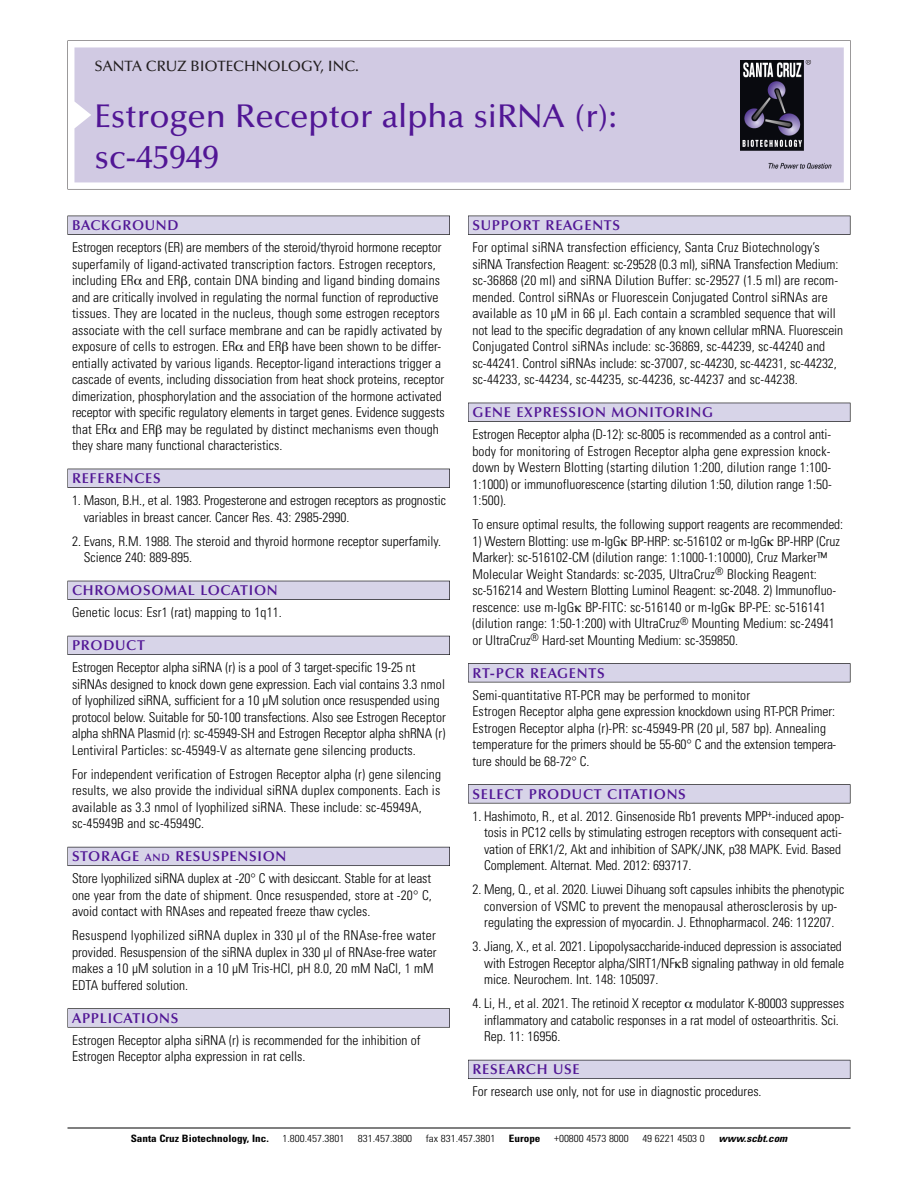
<style>
.page{position:relative;width:918px;height:1188px;background:#fff}
.page>*{position:absolute;margin:0;border:0;box-sizing:border-box;transform-origin:0 0}
.t1{font:500 33px/40.5px "Optima";color:#511695}
.t2{font:500 15px "Optima";color:#231f20}
.t3{font:600 14.25px "Optima";letter-spacing:.05em;color:#511695}
.t4{font:300 condensed 13.5px/16.5px "Univers";color:#000}
.t5{font:300 condensed 10.2px "Univers";color:#000;scale:1.1 1}
.t6{font:700 condensed 10.2px "Univers";color:#000;scale:1.1 1}
.t7{font:italic 700 condensed 10.2px "Univers";color:#000;scale:1.1 1}
.s1{font-size:10.65px}
</style>
<div class="page">
<svg style="left:68px;top:40px;width:783px;height:149px"></svg>
<div style="left:74px;top:47px;width:770px;height:135px;background:#d1cae3"></div>
<img style="left:741px;top:60px;width:90px;height:108px">
<div style="left:68px;top:216px;width:382px;height:19px;background:#535256"></div>
<div style="left:68px;top:216px;width:381px;height:18px;background:#d7d4e8"></div>
<div style="left:68px;top:469px;width:382px;height:19px;background:#525156"></div>
<div style="left:68px;top:469px;width:381px;height:18px;background:#d7d4e8"></div>
<div style="left:68px;top:581px;width:382px;height:19px;background:#515057"></div>
<div style="left:68px;top:581px;width:381px;height:18px;background:#d7d4e8"></div>
<div style="left:68px;top:636px;width:382px;height:19px;background:#535259"></div>
<div style="left:68px;top:636px;width:381px;height:18px;background:#d7d4e8"></div>
<div style="left:68px;top:847px;width:382px;height:19px;background:#595860"></div>
<div style="left:68px;top:847px;width:381px;height:18px;background:#d7d4e8"></div>
<svg style="left:68px;top:1008px;width:382px;height:20px"></svg>
<div style="left:68px;top:1009px;width:381px;height:18px;background:#d7d4e8"></div>
<div style="left:468px;top:216px;width:382px;height:19px;background:#535256"></div>
<div style="left:468px;top:216px;width:382px;height:18px;background:#d7d4e8"></div>
<div style="left:468px;top:403px;width:382px;height:19px;background:#525156"></div>
<div style="left:468px;top:403px;width:382px;height:18px;background:#d7d4e8"></div>
<div style="left:468px;top:663px;width:382px;height:19px;background:#545357"></div>
<div style="left:468px;top:664px;width:382px;height:18px;background:#d7d4e8"></div>
<div style="left:468px;top:784px;width:382px;height:19px;background:#575659"></div>
<div style="left:468px;top:785px;width:382px;height:18px;background:#d7d4e8"></div>
<div style="left:468px;top:1060px;width:382px;height:19px;background:#595860"></div>
<div style="left:468px;top:1060px;width:382px;height:18px;background:#d7d4e8"></div>
<hr style="left:68px;top:1128px;width:782px;height:1px;background:#000">
<p class="t2" style="left:94px;top:60px;width:266px">SANTA CRUZ BIOTECHNOLOGY, INC.</p>
<p class="t1" style="left:94px;top:99px;width:524px">Estrogen Receptor alpha siRNA (r): sc-45949</p>
<p class="t3" style="left:72px;top:219px;width:108px">BACKGROUND</p>
<p class="t4" style="left:72px;top:240px;width:374px">Estrogen receptors (ER) are members of the steroid/thyroid hormone receptor superfamily of ligand-activated transcription factors. Estrogen receptors, including ER and ER , contain DNA binding and ligand binding domains and are critically involved in regulating the normal function of reproductive tissues. They are located in the nucleus, though some estrogen receptors associate with the cell surface membrane and can be rapidly activated by exposure of cells to estrogen. ER and ER have been shown to be differ&shy;entially activated by various ligands. Receptor-ligand interactions trigger a cascade of events, including dissociation from heat shock proteins, receptor dimerization, phosphorylation and the association of the hormone activated receptor with specific regulatory elements in target genes. Evidence suggests that ER and ER may be regulated by distinct mechanisms even though they share many functional characteristics.</p>
<p class="t3" style="left:72px;top:472px;width:90px">REFERENCES</p>
<p class="t4" style="left:84px;top:493px;width:364px;text-indent:-12px">1. Mason, B.H., et al. 1983. Progesterone and estrogen receptors as prognostic variables in breast cancer. Cancer Res. 43: 2985-2990.</p>
<p class="t4" style="left:84px;top:534px;width:359px;text-indent:-12px">2. Evans, R.M. 1988. The steroid and thyroid hormone receptor superfamily.<br>Science 240: 889-895.</p>
<p class="t3" style="left:72px;top:584px;width:207px">CHROMOSOMAL LOCATION</p>
<p class="t4" style="left:72px;top:606px;width:211px">Genetic locus: Esr1 (rat) mapping to 1q11.</p>
<p class="t3" style="left:72px;top:639px;width:74px">PRODUCT</p>
<p class="t4" style="left:72px;top:661px;width:375px">Estrogen Receptor alpha siRNA (r) is a pool of 3 target-specific 19-25 nt siRNAs designed to knock down gene expression. Each vial contains 3.3 nmol of lyophilized siRNA, sufficient for a 10 µM solution once resuspended using protocol below. Suitable for 50-100 transfections. Also see Estrogen Receptor alpha shRNA Plasmid (r): sc-45949-SH and Estrogen Receptor alpha shRNA (r)<br>Lentiviral Particles: sc-45949-V as alternate gene silencing products.</p>
<p class="t4" style="left:72px;top:767px;width:370px">For independent verification of Estrogen Receptor alpha (r) gene silencing results, we also provide the individual siRNA duplex components. Each is available as 3.3 nmol of lyophilized siRNA. These include: sc-45949A, sc-45949B and sc-45949C.</p>
<p class="t3" style="left:72px;top:850px;width:216px">STORAGE <span class="s1">AND</span> RESUSPENSION</p>
<p class="t4" style="left:72px;top:872px;width:361px;text-align:justify">Store lyophilized siRNA duplex at -20° C with desiccant. Stable for at least one year from the date of shipment. Once resuspended, store at -20° C, avoid contact with RNAses and repeated freeze thaw cycles.</p>
<p class="t4" style="left:72px;top:929px;width:366px">Resuspend lyophilized siRNA duplex in 330 µl of the RNAse-free water provided. Resuspension of the siRNA duplex in 330 µl of RNAse-free water makes a 10 µM solution in a 10 µM Tris-HCl, pH 8.0, 20 mM NaCl, 1 mM EDTA buffered solution.</p>
<p class="t3" style="left:72px;top:1012px;width:108px">APPLICATIONS</p>
<p class="t4" style="left:72px;top:1033px;width:350px">Estrogen Receptor alpha siRNA (r) is recommended for the inhibition of<br>Estrogen Receptor alpha expression in rat cells.</p>
<p class="t3" style="left:473px;top:219px;width:149px">SUPPORT REAGENTS</p>
<p class="t4" style="left:473px;top:240px;width:372px">For optimal siRNA transfection efficiency, Santa Cruz Biotechnology’s siRNA Transfection Reagent: sc-29528 (0.3 ml), siRNA Transfection Medium: sc-36868 (20 ml) and siRNA Dilution Buffer: sc-29527 (1.5 ml) are recom&shy;mended. Control siRNAs or Fluorescein Conjugated Control siRNAs are available as 10 µM in 66 µl. Each contain a scrambled sequence that will not lead to the specific degradation of any known cellular mRNA. Fluorescein Conjugated Control siRNAs include: sc-36869, sc-44239, sc-44240 and sc-44241. Control siRNAs include: sc-37007, sc-44230, sc-44231, sc-44232, sc-44233, sc-44234, sc-44235, sc-44236, sc-44237 and sc-44238.</p>
<p class="t3" style="left:473px;top:406px;width:242px">GENE EXPRESSION MONITORING</p>
<p class="t4" style="left:473px;top:427px;width:361px;text-align:justify">Estrogen Receptor alpha (D-12): sc-8005 is recommended as a control anti&shy;body for monitoring of Estrogen Receptor alpha gene expression knock&shy;down by Western Blotting (starting dilution 1:200, dilution range 1:100- 1:1000) or immunofluorescence (starting dilution 1:50, dilution range 1:50- 1:500).</p>
<p class="t4" style="left:473px;top:517px;width:372px">To ensure optimal results, the following support reagents are recommended:</p>
<p class="t4" style="left:473px;top:534px;width:369px">1) Western Blotting: use m-IgG BP-HRP: sc-516102 or m-IgG BP-HRP (Cruz Marker): sc-516102-CM (dilution range: 1:1000-1:10000), Cruz Marker™ Molecular Weight Standards: sc-2035, UltraCruz<sup>®</sup> Blocking Reagent: sc-516214 and Western Blotting Luminol Reagent: sc-2048. 2) Immunofluo&shy;rescence: use m-IgG BP-FITC: sc-516140 or m-IgG BP-PE: sc-516141 (dilution range: 1:50-1:200) with UltraCruz<sup>®</sup> Mounting Medium: sc-24941 or UltraCruz<sup>®</sup> Hard-set Mounting Medium: sc-359850.</p>
<p class="t3" style="left:473px;top:667px;width:134px">RT-PCR REAGENTS</p>
<p class="t4" style="left:473px;top:688px;width:365px">Semi-quantitative RT-PCR may be performed to monitor<br>Estrogen Receptor alpha gene expression knockdown using RT-PCR Primer:<br>Estrogen Receptor alpha (r)-PR: sc-45949-PR (20 µl, 587 bp). Annealing temperature for the primers should be 55-60° C and the extension tempera&shy;ture should be 68-72° C.</p>
<p class="t3" style="left:473px;top:788px;width:215px">SELECT PRODUCT CITATIONS</p>
<p class="t4" style="left:484px;top:809px;width:361px;text-indent:-12px">1. Hashimoto, R., et al. 2012. Ginsenoside Rb1 prevents MPP<sup>+</sup>-induced apop&shy;tosis in PC12 cells by stimulating estrogen receptors with consequent acti&shy;vation of ERK1/2, Akt and inhibition of SAPK/JNK, p38 MAPK. Evid. Based Complement. Alternat. Med. 2012: 693717.</p>
<p class="t4" style="left:473px;top:883px;width:373px;text-align:center">2. Meng, Q., et al. 2020. Liuwei Dihuang soft capsules inhibits the phenotypic conversion of VSMC to prevent the menopausal atherosclerosis by up&shy;regulating the expression of myocardin. J. Ethnopharmacol. 246: 112207.</p>
<p class="t4" style="left:484px;top:940px;width:361px;text-indent:-12px">3. Jiang, X., et al. 2021. Lipopolysaccharide-induced depression is associated with Estrogen Receptor alpha/SIRT1/NF B signaling pathway in old female mice. Neurochem. Int. 148: 105097.</p>
<p class="t4" style="left:484px;top:997px;width:362px;text-indent:-12px">4. Li, H., et al. 2021. The retinoid X receptor modulator K-80003 suppresses inflammatory and catabolic responses in a rat model of osteoarthritis. Sci.<br>Rep. 11: 16956.</p>
<p class="t3" style="left:473px;top:1063px;width:109px">RESEARCH USE</p>
<p class="t4" style="left:473px;top:1085px;width:291px">For research use only, not for use in diagnostic procedures.</p>
<p class="t6" style="left:131px;top:1135px;width:127px">Santa Cruz Biotechnology, Inc.</p>
<p class="t5" style="left:282px;top:1135px;width:58px">1.800.457.3801</p>
<p class="t5" style="left:358px;top:1135px;width:51px">831.457.3800</p>
<p class="t5" style="left:426px;top:1135px;width:65px">fax 831.457.3801</p>
<p class="t6" style="left:509px;top:1135px;width:30px">Europe</p>
<p class="t5" style="left:554px;top:1135px;width:69px">+00800 4573 8000</p>
<p class="t5" style="left:642px;top:1135px;width:58px">49 6221 4503 0</p>
<p class="t7" style="left:719px;top:1135px;width:66px">www.scbt.com</p>
</div>
